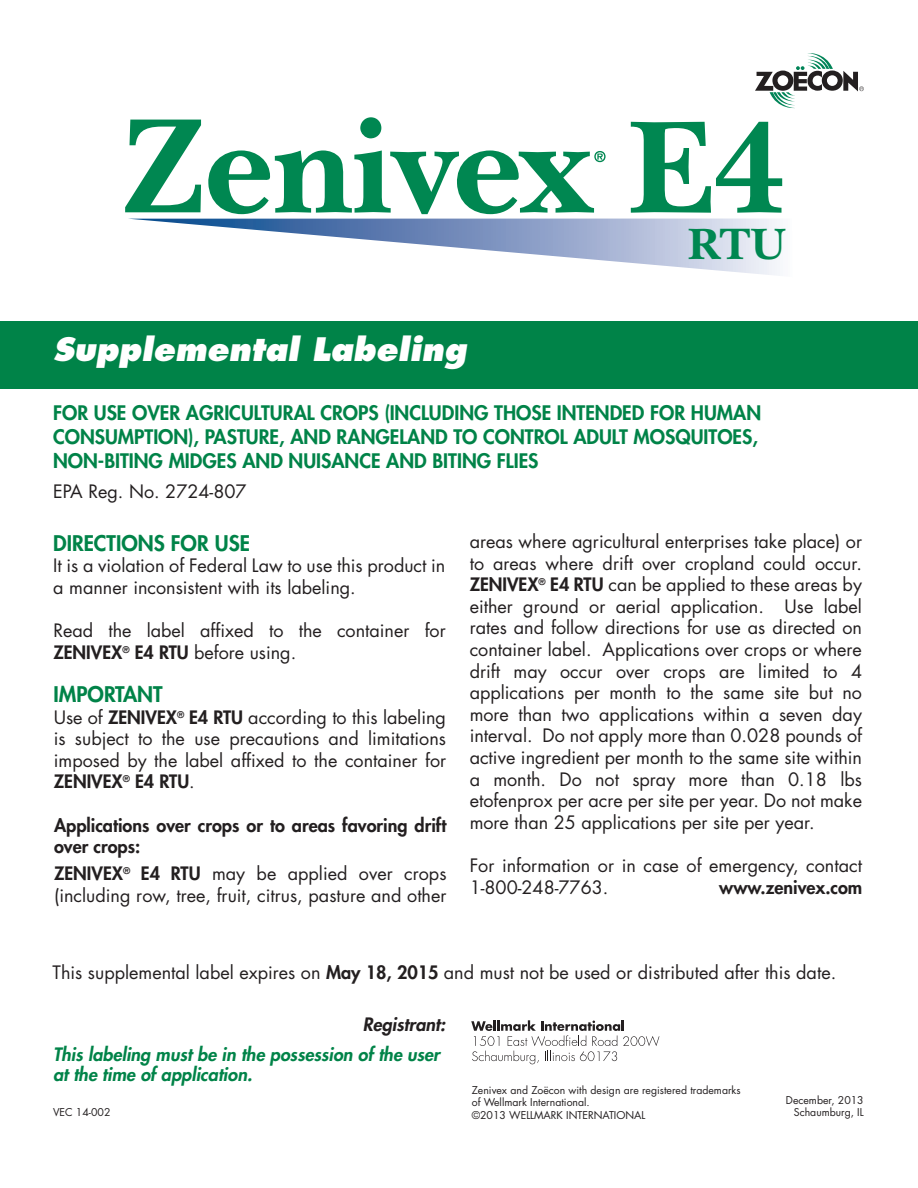
<style>
.page{position:relative;width:918px;height:1188px;background:#fff}
.page>*{position:absolute;margin:0;border:0;box-sizing:border-box;transform-origin:0 0}
.t1{font:700 137.4px "New Baskerville";color:#008751}
.t2{font:700 45.75px "New Baskerville";color:#008751}
.t3{font:italic 800 31.5px "Futura";color:#fff}
.t4{font:800 21px "Futura";color:#008348}
.t5{font:800 19.5px/24px "Futura";color:#008348}
.t6{font:18px/21.6px "Futura";color:#231f20}
.t7{font:800 18px/21.6px "Futura";color:#231f20}
.t8{font:italic 800 18px/20.2px "Futura";color:#008348}
.t9{font:italic 800 18px "Futura";color:#231f20}
.t10{font:10.5px/12.8px "Futura";color:#231f20}
.s1{font-weight:800}
</style>
<div class="page">
<div style="left:0;top:321px;width:918px;height:67px;background:#008348"></div>
<svg style="left:471px;top:1020px;width:188px;height:44px"></svg>
<svg style="left:755px;top:53px;width:109px;height:56px"></svg>
<svg style="left:125px;top:117px;width:655px;height:159px"></svg>
<h3 class="t3" style="left:53px;top:329px;width:415px">Supplemental Labeling</h3>
<h1 class="t1" style="left:629px;top:88px;width:158px">E4</h1>
<h2 class="t2" style="left:688px;top:218px;width:100px">RTU</h2>
<p class="t5" style="left:53px;top:401px;width:710px">FOR USE OVER AGRICULTURAL CROPS (INCLUDING THOSE INTENDED FOR HUMAN<br>CONSUMPTION), PASTURE, AND RANGELAND TO CONTROL ADULT MOSQUITOES,<br>NON-BITING MIDGES AND NUISANCE AND BITING FLIES</p>
<p class="t6" style="left:53px;top:481px;width:195px">EPA Reg. No. 2724-807</p>
<p class="t4" style="left:53px;top:530px;width:198px">DIRECTIONS FOR USE</p>
<p class="t6" style="left:53px;top:555px;width:394px">It is a violation of Federal Law to use this product in a manner inconsistent with its labeling.</p>
<p class="t6" style="left:53px;top:620px;width:394px">Read the label affixed to the container for<br><span class="s1">ZENIVEX</span><sup>®</sup> <span class="s1">E4 RTU</span> before using.</p>
<p class="t4" style="left:54px;top:681px;width:111px">IMPORTANT</p>
<p class="t6" style="left:54px;top:706px;width:394px;text-align:justify">Use of <span class="s1">ZENIVEX</span><sup>®</sup> <span class="s1">E4 RTU</span> according to this labeling is subject to the use precautions and limitations imposed by the label affixed to the container for <span class="s1">ZENIVEX</span><sup>®</sup> <span class="s1">E4 RTU</span>.</p>
<p class="t7" style="left:54px;top:814px;width:394px">Applications over crops or to areas favoring drift over crops:</p>
<p class="t6" style="left:54px;top:863px;width:394px"><span class="s1">ZENIVEX</span><sup>®</sup> <span class="s1">E4 RTU</span> may be applied over crops (including row, tree, fruit, citrus, pasture and other</p>
<p class="t6" style="left:470px;top:531px;width:394px;text-align:justify">areas where agricultural enterprises take place) or to areas where drift over cropland could occur.<br><span class="s1">ZENIVEX</span><sup>®</sup> <span class="s1">E4 RTU</span> can be applied to these areas by either ground or aerial application. Use label rates and follow directions for use as directed on container label. Applications over crops or where drift may occur over crops are limited to 4 applications per month to the same site but no more than two applications within a seven day interval. Do not apply more than 0.028 pounds of active ingredient per month to the same site within a month. Do not spray more than 0.18 lbs etofenprox per acre per site per year. Do not make more than 25 applications per site per year.</p>
<p class="t6" style="left:470px;top:855px;width:394px">For information or in case of emergency, contact<br>1-800-248-7763.</p>
<p class="t7" style="left:719px;top:876px;width:145px">www.zenivex.com</p>
<p class="t6" style="left:53px;top:962px;width:785px">This supplemental label expires on <span class="s1">May 18, 2015</span> and must not be used or distributed after this date.</p>
<p class="t9" style="left:363px;top:1013px;width:84px">Registrant:</p>
<p class="t8" style="left:53px;top:1044px;width:388px">This labeling must be in the possession of the user at the time of application.</p>
<p class="t10" style="left:53px;top:1106px;width:59px">VEC 14-002</p>
<p class="t10" style="left:472px;top:1084px;width:270px">Zenivex and Zoëcon with design are registered trademarks of Wellmark International.<br>©2013 WELLMARK INTERNATIONAL</p>
<p class="t10" style="left:786px;top:1094px;width:79px;text-align:right">December, 2013<br>Schaumburg, IL</p>
</div>
